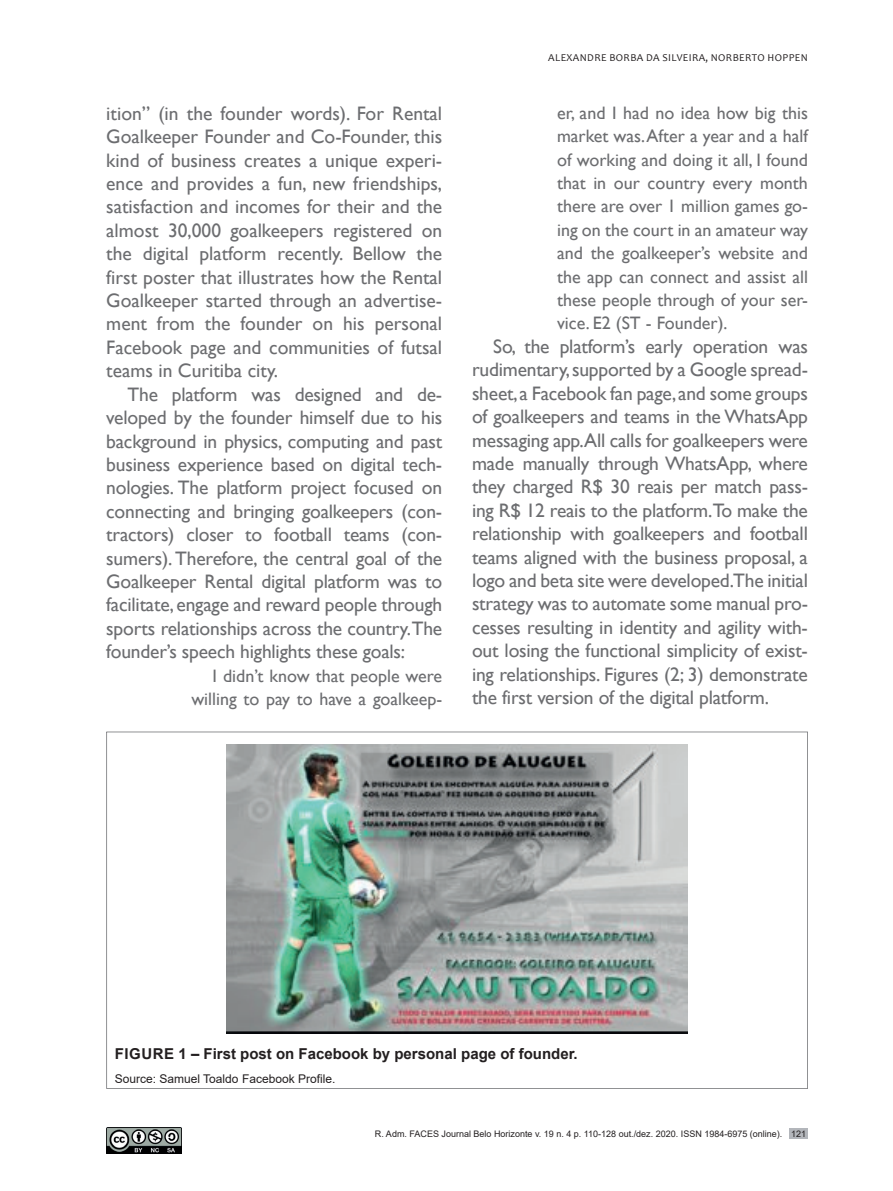
<style>
.page{position:relative;width:893px;height:1191px;background:#fff}
.page>*{position:absolute;margin:0;border:0;box-sizing:border-box;transform-origin:0 0}
.t1{font:19.5px/23.4px "Gill Sans";letter-spacing:-.01em;color:#6c6d70;text-align:justify}
.t2{font:18px/23.4px "Gill Sans";color:#6c6d70;text-align:right}
.t3{font:700 15px "Arial";color:#231f20}
.t4{font:12px "Arial";color:#231f20}
.t5{font:10.5px "Candara";letter-spacing:.04em;color:#231f20}
.t6{font:9px "Arial";color:#231f20}
</style>
<div class="page">
<div style="left:789px;top:1128px;width:19px;height:10px;background:#b3b6bb"></div>
<img style="left:106px;top:1127px;width:75px;height:26px">
<svg style="left:106px;top:731px;width:702px;height:358px"></svg>
<p class="t1" style="left:106px;top:102px;width:337px">ition” (in the founder words). For Rental Goalkeeper Founder and Co-Founder, this kind of business creates a unique experi&shy;ence and provides a fun, new friendships, satisfaction and incomes for their and the almost 30,000 goalkeepers registered on the digital platform recently. Bellow the first poster that illustrates how the Rental Goalkeeper started through an advertise&shy;ment from the founder on his personal Facebook page and communities of futsal teams in Curitiba city.</p>
<p class="t1" style="left:106px;top:383px;width:337px;text-indent:21px">The platform was designed and de&shy;veloped by the founder himself due to his background in physics, computing and past business experience based on digital tech&shy;nologies. The platform project focused on connecting and bringing goalkeepers (con&shy;tractors) closer to football teams (con&shy;sumers). Therefore, the central goal of the Goalkeeper Rental digital platform was to facilitate, engage and reward people through sports relationships across the country.The founder’s speech highlights these goals:</p>
<p class="t2" style="left:191px;top:664px;width:252px">I didn’t know that people were willing to pay to have a goalkeep-</p>
<p class="t5" style="left:548px;top:51px;width:261px">ALEXANDRE BORBA DA SILVEIRA, NORBERTO HOPPEN</p>
<p class="t2" style="left:557px;top:101px;width:252px;text-align:justify">er, and I had no idea how big this market was. After a year and a half of working and doing it all, I found that in our country every month there are over 1 million games go&shy;ing on the court in an amateur way and the goalkeeper’s website and the app can connect and assist all these people through of your ser&shy;vice. E2 (ST - Founder).</p>
<p class="t1" style="left:472px;top:335px;width:337px;text-indent:21px">So, the platform’s early operation was rudimentary, supported by a Google spread&shy;sheet, a Facebook fan page, and some groups of goalkeepers and teams in the WhatsApp messaging app.All calls for goalkeepers were made manually through WhatsApp, where they charged R$ 30 reais per match pass&shy;ing R$ 12 reais to the platform.To make the relationship with goalkeepers and football teams aligned with the business proposal, a logo and beta site were developed.The initial strategy was to automate some manual pro&shy;cesses resulting in identity and agility with&shy;out losing the functional simplicity of exist&shy;ing relationships. Figures (2; 3) demonstrate the first version of the digital platform.</p>
<p class="t3" style="left:115px;top:1043px;width:464px">FIGURE 1 – First post on Facebook by personal page of founder.</p>
<p class="t4" style="left:115px;top:1070px;width:222px">Source: Samuel Toaldo Facebook Profile.</p>
<p class="t6" style="left:375px;top:1127px;width:433px">R. Adm. FACES Journal Belo Horizonte v. 19 n. 4 p. 110-128 out./dez. 2020. ISSN 1984-6975 (online). 121</p>
</div>
